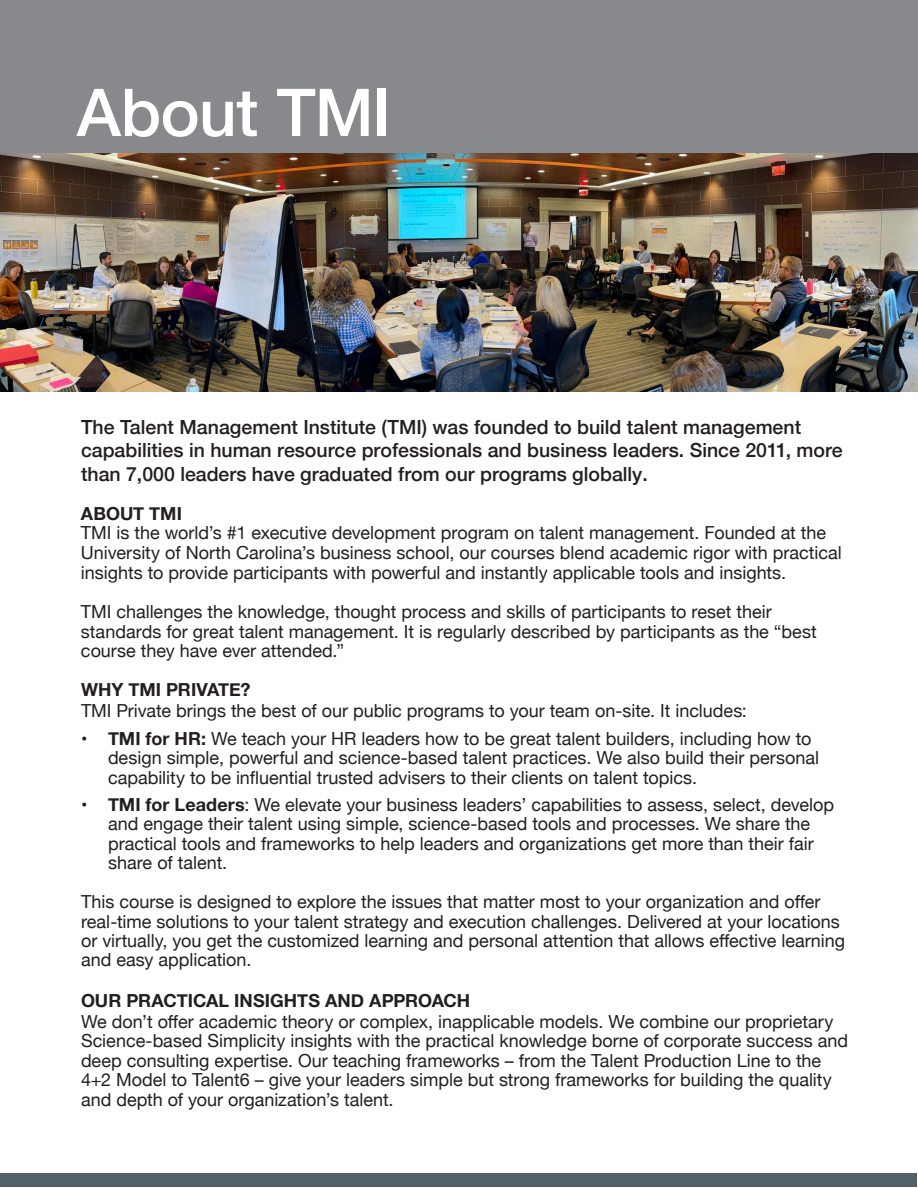
<style>
.page{position:relative;width:918px;height:1188px;background:#fff}
.page>*{position:absolute;margin:0;border:0;box-sizing:border-box;transform-origin:0 0}
.t1{font:500 66px "Helvetica Neue";letter-spacing:-.01em;color:#fff}
.Text_-_Basic{font:500 19.5px/23.4px "Helvetica Neue";color:#231f20}
.Text_-_Basic-2{font:18px/19.5px "Helvetica Neue";color:#231f20}
.Heading_1{font:700 18px "Helvetica Neue";color:#231f20}
.s1{font-weight:700}
</style>
<div class="page">
<div style="left:0;top:0;width:918px;height:153px;background:#87898c"></div>
<img style="left:0;top:153px;width:918px;height:239px">
<div style="left:1px;top:1174px;width:916px;height:13px;background:#526067"></div>
<p class="t1" style="left:77px;top:59px;width:316px">About TMI</p>
<p class="Text_-_Basic" style="left:81px;top:414px;width:763px">The Talent Management Institute (TMI) was founded to build talent management capabilities in human resource professionals and business leaders. Since 2011, more than 7,000 leaders have graduated from our programs globally.</p>
<p class="Text_-_Basic-2" style="left:81px;top:504px;width:762px"><span class="s1">ABOUT TMI<br></span>TMI is the world’s #1 executive development program on talent management. Founded at the University of North Carolina’s business school, our courses blend academic rigor with practical insights to provide participants with powerful and instantly applicable tools and insights.</p>
<p class="Text_-_Basic-2" style="left:81px;top:603px;width:737px">TMI challenges the knowledge, thought process and skills of participants to reset their standards for great talent management. It is regularly described by participants as the “best course they have ever attended.”</p>
<p class="Text_-_Basic-2" style="left:81px;top:680px;width:667px;line-height:20.5px"><span class="s1">WHY TMI PRIVATE?<br></span>TMI Private brings the best of our public programs to your team on-site. It includes:</p>
<p class="Text_-_Basic-2" style="left:108px;top:729px;width:713px;text-indent:-27px"><span class="s1">• TMI for HR:</span> We teach your HR leaders how to be great talent builders, including how to design simple, powerful and science-based talent practices. We also build their personal capability to be influential trusted advisers to their clients on talent topics.</p>
<p class="Text_-_Basic-2" style="left:108px;top:795px;width:728px;text-indent:-27px"><span class="s1">• TMI for Leaders</span>: We elevate your business leaders’ capabilities to assess, select, develop and engage their talent using simple, science-based tools and processes. We share the practical tools and frameworks to help leaders and organizations get more than their fair share of talent.</p>
<p class="Text_-_Basic-2" style="left:81px;top:893px;width:766px">This course is designed to explore the issues that matter most to your organization and offer real-time solutions to your talent strategy and execution challenges. Delivered at your locations or virtually, you get the customized learning and personal attention that allows effective learning and easy application.</p>
<p class="Heading_1" style="left:81px;top:986px;width:391px">OUR PRACTICAL INSIGHTS AND APPROACH</p>
<p class="Text_-_Basic-2" style="left:81px;top:1013px;width:769px">We don’t offer academic theory or complex, inapplicable models. We combine our proprietary Science-based Simplicity insights with the practical knowledge borne of corporate success and deep consulting expertise. Our teaching frameworks – from the Talent Production Line to the 4+2 Model to Talent6 – give your leaders simple but strong frameworks for building the quality and depth of your organization’s talent.</p>
</div>
